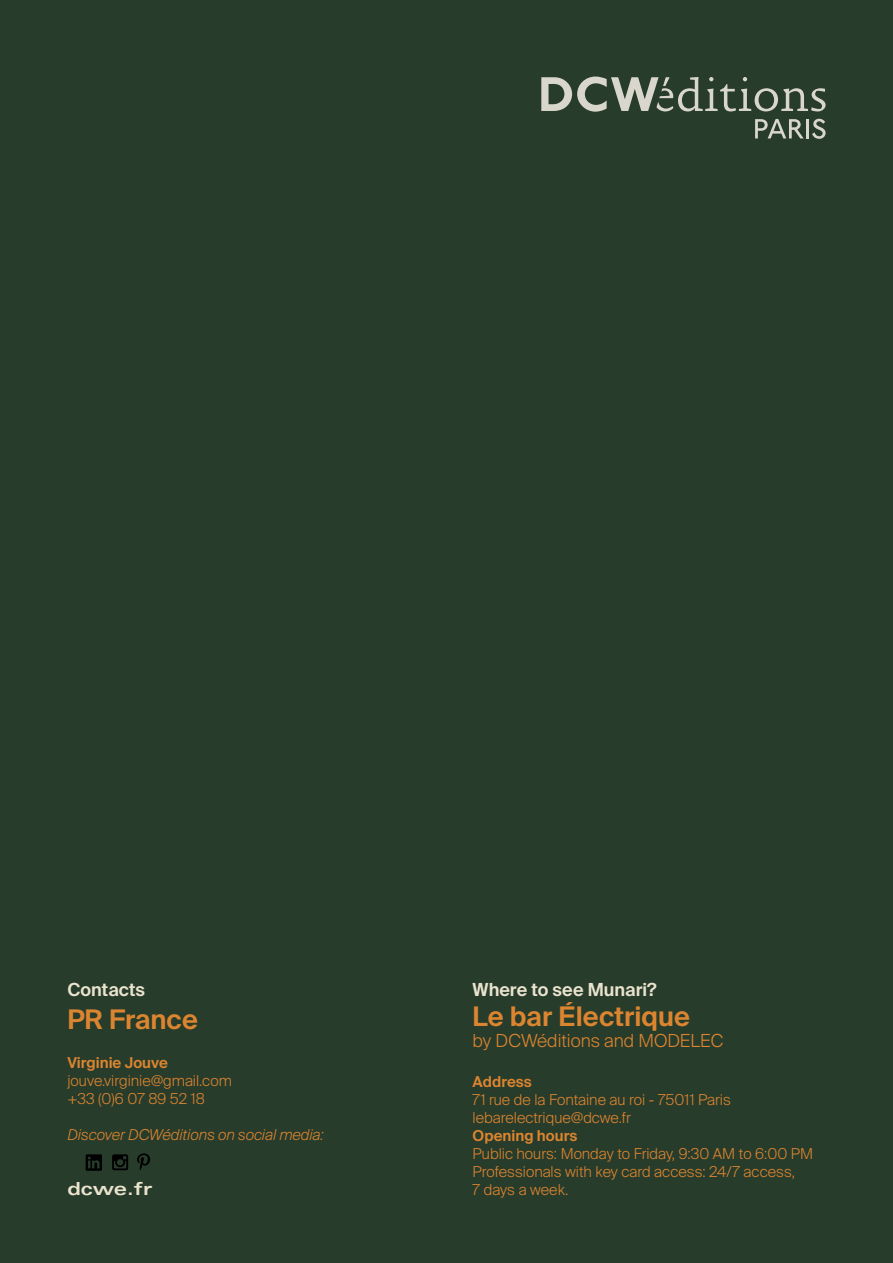
<style>
.page{position:relative;width:893px;height:1263px;background:#283c2b}
.page>*{position:absolute;margin:0;border:0;box-sizing:border-box;transform-origin:0 0}
.t1{font:600 27px "Suisse Intl";color:#dc8530}
.t2{font:600 18px "Suisse Intl";color:#eae3ce}
.t3{font:300 18px "Suisse Intl";color:#dc8530}
.t4{font:700 expanded 18px "Univers LT Std";color:#eae3ce}
.t5{font:300 15px/18px "Suisse Intl";color:#dc8530}
.t6{font:italic 300 15px "Suisse Intl";color:#dc8530}
.t7{font:600 15px "Suisse Intl";color:#dc8530}
</style>
<div class="page">
<svg style="left:137px;top:1153px;width:13px;height:17px"></svg>
<svg style="left:112px;top:1154px;width:16px;height:16px"></svg>
<svg style="left:86px;top:1154px;width:16px;height:17px"></svg>
<svg style="left:755px;top:119px;width:49px;height:19px"></svg>
<hr style="left:806px;top:119px;width:3px;height:19px;background:#d9d7cc">
<svg style="left:812px;top:119px;width:14px;height:20px"></svg>
<svg style="left:541px;top:77px;width:285px;height:35px"></svg>
<p class="t2" style="left:67px;top:979px;width:79px">Contacts</p>
<h1 class="t1" style="left:67px;top:1003px;width:132px">PR France</h1>
<p class="t7" style="left:67px;top:1054px;width:102px">Virginie Jouve</p>
<p class="t5" style="left:67px;top:1072px;width:166px">jouve.virginie@gmail.com +33 (0)6 07 89 52 18</p>
<p class="t6" style="left:67px;top:1126px;width:258px">Discover DCWéditions on social media:</p>
<p class="t4" style="left:67px;top:1178px;width:87px">dcwe.fr</p>
<p class="t2" style="left:473px;top:979px;width:186px">Where to see Munari?</p>
<h1 class="t1" style="left:473px;top:1000px;width:219px">Le bar Électrique</h1>
<p class="t3" style="left:473px;top:1030px;width:252px">by DCWéditions and MODELEC</p>
<p class="t7" style="left:473px;top:1073px;width:61px">Address</p>
<p class="t5" style="left:473px;top:1091px;width:260px">71 rue de la Fontaine au roi - 75011 Paris lebarelectrique@dcwe.fr</p>
<p class="t7" style="left:473px;top:1127px;width:106px">Opening hours</p>
<p class="t5" style="left:473px;top:1145px;width:342px">Public hours: Monday to Friday, 9:30 AM to 6:00 PM<br>Professionals with key card access: 24/7 access,<br>7 days a week.</p>
</div>
